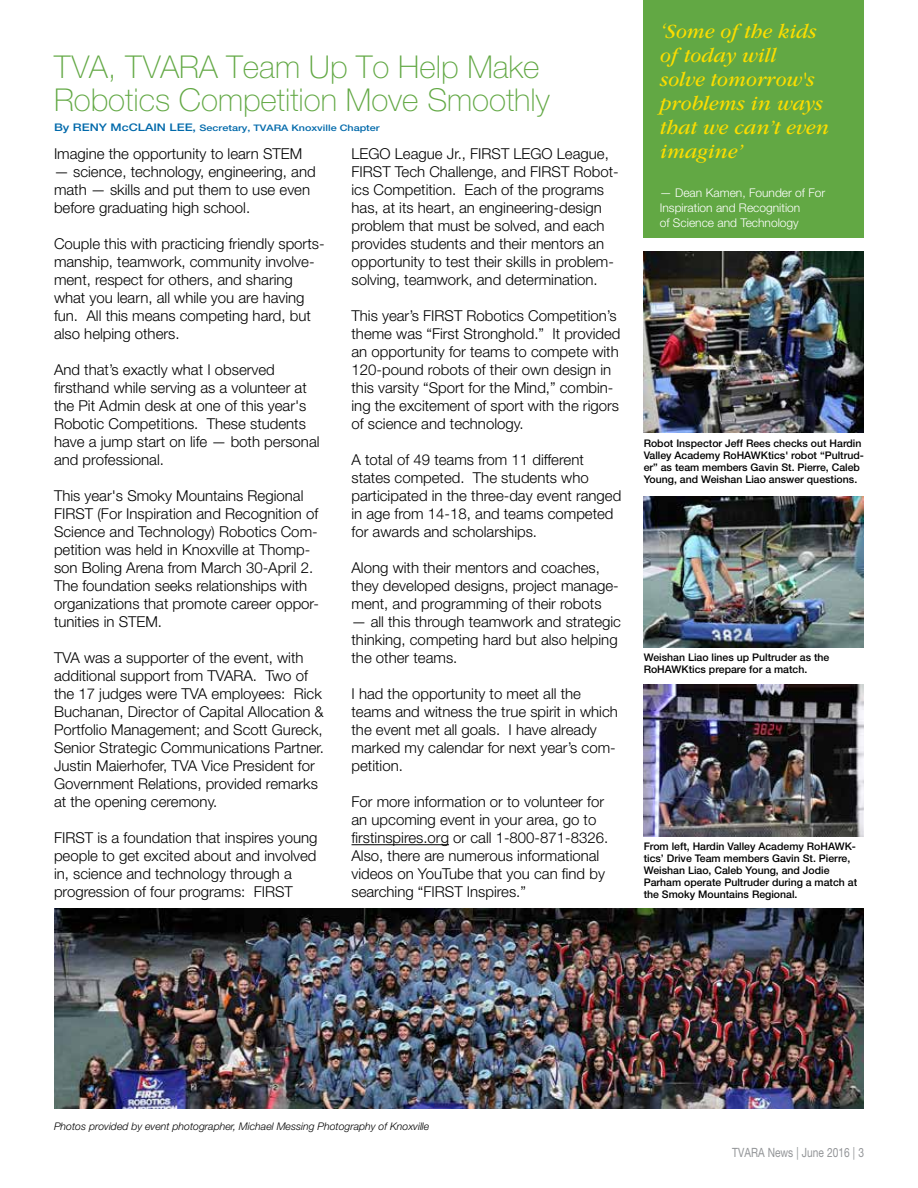
<style>
.page{position:relative;width:918px;height:1188px;background:#fff}
.page>*{position:absolute;margin:0;border:0;box-sizing:border-box;transform-origin:0 0}
.t1{font:100 31.5px/33px "Helvetica Neue LT Std";color:#62a844}
.t2{font:italic 21px/24px "ITC Garamond Std";color:#fcdd00}
.t3{font:300 15px/18px "Helvetica Neue LT Std";color:#000}
.t4{font:12.75px "Helvetica Neue LT Std";color:#939598;scale:.8 1}
.t5{font:300 12px/15px "Helvetica Neue LT Std";color:#fff}
.t6{font:500 10.5px/12px "Helvetica Neue LT Std";color:#000}
.t7{font:italic 300 10.5px "Helvetica Neue LT Std";color:#000}
.t8{font:500 9px "Helvetica Neue LT Std";color:#0069aa;scale:1.2 1}
.s1{font-size:10.5px}
</style>
<div class="page">
<hr style="left:352px;top:844px;width:97px;height:1px;background:#000">
<img style="left:54px;top:909px;width:810px;height:199px">
<img style="left:644px;top:496px;width:220px;height:152px">
<img style="left:644px;top:684px;width:220px;height:153px">
<img style="left:644px;top:251px;width:220px;height:182px">
<div style="left:644px;top:0;width:220px;height:238px;background:#62a844"></div>
<h1 class="t1" style="left:54px;top:50px;width:497px">TVA, TVARA Team Up To Help Make<br>Robotics Competition Move Smoothly</h1>
<p class="t8" style="left:54px;top:122px;width:273px"><span class="s1">By RENY McCLAIN LEE,</span> Secretary, TVARA Knoxville Chapter</p>
<p class="t3" style="left:54px;top:145px;width:250px">Imagine the opportunity to learn STEM</p>
<p class="t3" style="left:54px;top:163px;width:263px">— science, technology, engineering, and math — skills and put them to use even before graduating high school.</p>
<p class="t3" style="left:54px;top:235px;width:272px">Couple this with practicing friendly sports&shy;manship, teamwork, community involve&shy;ment, respect for others, and sharing what you learn, all while you are having fun. All this means competing hard, but also helping others.</p>
<p class="t3" style="left:54px;top:361px;width:267px">And that’s exactly what I observed firsthand while serving as a volunteer at the Pit Admin desk at one of this year's Robotic Competitions. These students have a jump start on life — both personal and professional.</p>
<p class="t3" style="left:54px;top:487px;width:267px">This year's Smoky Mountains Regional FIRST (For Inspiration and Recognition of Science and Technology) Robotics Com&shy;petition was held in Knoxville at Thomp&shy;son Boling Arena from March 30-April 2.<br>The foundation seeks relationships with organizations that promote career oppor&shy;tunities in STEM.</p>
<p class="t3" style="left:54px;top:649px;width:272px">TVA was a supporter of the event, with additional support from TVARA. Two of the 17 judges were TVA employees: Rick Buchanan, Director of Capital Allocation &amp; Portfolio Management; and Scott Gureck, Senior Strategic Communications Partner.<br>Justin Maierhofer, TVA Vice President for Government Relations, provided remarks at the opening ceremony.</p>
<p class="t3" style="left:54px;top:829px;width:265px">FIRST is a foundation that inspires young people to get excited about and involved in, science and technology through a progression of four programs: FIRST</p>
<p class="t3" style="left:352px;top:145px;width:269px">LEGO League Jr., FIRST LEGO League, FIRST Tech Challenge, and FIRST Robot&shy;ics Competition. Each of the programs has, at its heart, an engineering-design problem that must be solved, and each provides students and their mentors an opportunity to test their skills in problem&shy;solving, teamwork, and determination.</p>
<p class="t3" style="left:352px;top:307px;width:270px">This year’s FIRST Robotics Competition’s theme was “First Stronghold.” It provided an opportunity for teams to compete with 120-pound robots of their own design in this varsity “Sport for the Mind,” combin&shy;ing the excitement of sport with the rigors of science and technology.</p>
<p class="t3" style="left:352px;top:451px;width:271px">A total of 49 teams from 11 different states competed. The students who participated in the three-day event ranged in age from 14-18, and teams competed for awards and scholarships.</p>
<p class="t3" style="left:352px;top:559px;width:269px">Along with their mentors and coaches, they developed designs, project manage&shy;ment, and programming of their robots</p>
<p class="t3" style="left:352px;top:613px;width:271px">— all this through teamwork and strategic thinking, competing hard but also helping the other teams.</p>
<p class="t3" style="left:352px;top:685px;width:268px">I had the opportunity to meet all the teams and witness the true spirit in which the event met all goals. I have already marked my calendar for next year’s com&shy;petition.</p>
<p class="t3" style="left:352px;top:793px;width:258px">For more information or to volunteer for an upcoming event in your area, go to firstinspires.org or call 1-800-871-8326.<br>Also, there are numerous informational videos on YouTube that you can find by searching “FIRST Inspires.”</p>
<h2 class="t2" style="left:660px;top:19px;width:170px">‘Some of the kids of today will<br>solve tomorrow's problems in ways that we can’t even imagine’</h2>
<p class="t5" style="left:660px;top:185px;width:167px">— Dean Kamen, Founder of For<br>Inspiration and Recognition<br>of Science and Technology</p>
<p class="t6" style="left:644px;top:437px;width:222px">Robot Inspector Jeff Rees checks out Hardin Valley Academy RoHAWKtics' robot “Pultrud&shy;er” as team members Gavin St. Pierre, Caleb Young, and Weishan Liao answer questions.</p>
<p class="t6" style="left:644px;top:651px;width:187px">Weishan Liao lines up Pultruder as the<br>RoHAWKtics prepare for a match.</p>
<p class="t6" style="left:644px;top:841px;width:215px">From left, Hardin Valley Academy RoHAWK&shy;tics’ Drive Team members Gavin St. Pierre, Weishan Liao, Caleb Young, and Jodie Parham operate Pultruder during a match at the Smoky Mountains Regional.</p>
<p class="t7" style="left:54px;top:1120px;width:377px">Photos provided by event photographer, Michael Messing Photography of Knoxville</p>
<p class="t4" style="left:732px;top:1144px;width:166px">TVARA News | June 2016 | 3</p>
</div>
